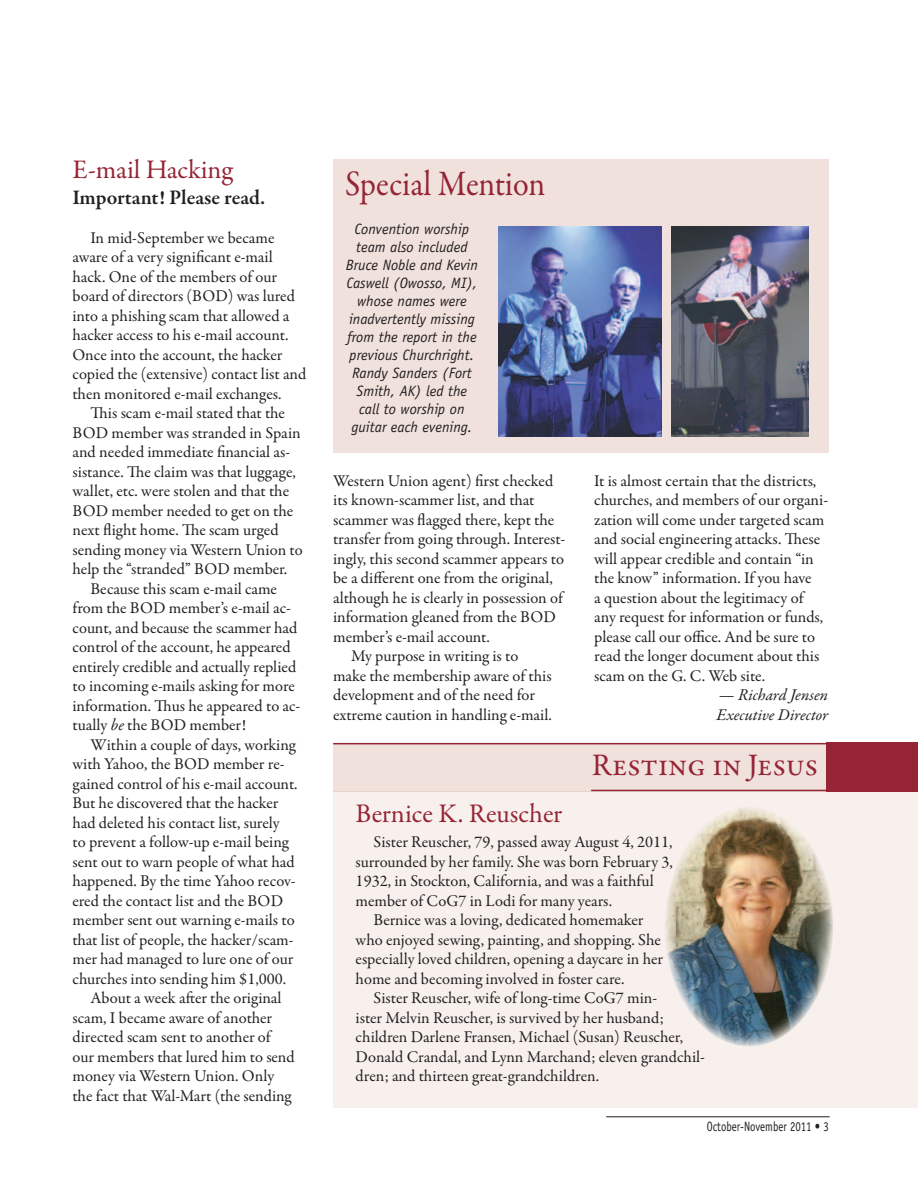
<style>
.page{position:relative;width:918px;height:1188px;background:#fff}
.page>*{position:absolute;margin:0;border:0;box-sizing:border-box;transform-origin:0 0}
.Title-CR{font:36px "Garamond Premr Pro";color:#952534;scale:.9 1}
.Main_Subhead{font:31.5px "Garamond Premr Pro";color:#952534}
.Main_Subhead-2{font:27px "Garamond Premr Pro";color:#952534}
.Main_text{font:600 21px "Garamond Premr Pro";color:#231f20}
.Main_text-2{font:16.5px/19.5px "Garamond Premr Pro";color:#231f20}
.Main_text-3{font:italic 16.5px "Garamond Premr Pro";color:#231f20}
.t1{font:italic 15px/18px "Officina Sans";color:#231f20;text-align:center}
.t2{font:13.5px "Officina Sans";color:#231f20;scale:.8 1}
.s1{font-style:italic}
</style>
<div class="page">
<hr style="left:606px;top:1116px;width:224px;height:1px;background:#231f20">
<div style="left:333px;top:159px;width:495px;height:294px;background:#f0e1dd"></div>
<div style="left:333px;top:744px;width:492px;height:48px;background:#f0e1dd"></div>
<div style="left:333px;top:792px;width:585px;height:316px;background:#f7f0ed"></div>
<div style="left:827px;top:742px;width:91px;height:50px;background:#952534"></div>
<hr style="left:333px;top:743px;width:508px;height:1px;background:#952534">
<hr style="left:591px;top:790px;width:239px;height:1px;background:#952534">
<img style="left:665px;top:807px;width:168px;height:239px">
<img style="left:498px;top:227px;width:163px;height:209px">
<img style="left:672px;top:226px;width:137px;height:210px">
<p class="Main_Subhead-2" style="left:73px;top:153px;width:162px">E-mail Hacking</p>
<p class="Main_text" style="left:73px;top:184px;width:194px">Important! Please read.</p>
<p class="Main_text-2" style="left:73px;top:228px;width:235px;text-indent:18px">In mid-September we became aware of a very significant e-mail hack. One of the members of our board of directors (BOD) was lured into a phishing scam that allowed a hacker access to his e-mail account.<br>Once into the account, the hacker copied the (extensive) contact list and then monitored e-mail exchanges.</p>
<p class="Main_text-2" style="left:73px;top:404px;width:232px;text-indent:18px">This scam e-mail stated that the BOD member was stranded in Spain and needed immediate financial as&shy;sistance. The claim was that luggage, wallet, etc. were stolen and that the BOD member needed to get on the next flight home. The scam urged sending money via Western Union to help the “stranded” BOD member.</p>
<p class="Main_text-2" style="left:73px;top:579px;width:229px;text-indent:18px">Because this scam e-mail came from the BOD member’s e-mail ac&shy;count, and because the scammer had control of the account, he appeared entirely credible and actually replied to incoming e-mails asking for more information. Thus he appeared to ac&shy;tually <span class="s1">be</span> the BOD member!</p>
<p class="Main_text-2" style="left:73px;top:735px;width:227px;text-indent:18px">Within a couple of days, working with Yahoo, the BOD member re&shy;gained control of his e-mail account.<br>But he discovered that the hacker had deleted his contact list, surely<br>to prevent a follow-up e-mail being sent out to warn people of what had happened. By the time Yahoo recov&shy;ered the contact list and the BOD member sent out warning e-mails to that list of people, the hacker/scam&shy;mer had managed to lure one of our churches into sending him $1,000.</p>
<p class="Main_text-2" style="left:73px;top:989px;width:224px;text-indent:18px">About a week after the original scam, I became aware of another directed scam sent to another of our members that lured him to send money via Western Union. Only the fact that Wal-Mart (the sending</p>
<p class="Title-CR" style="left:345px;top:162px;width:224px">Special Mention</p>
<p class="t1" style="left:346px;top:220px;width:134px">Convention worship team also included<br>Bruce Noble and Kevin<br>Caswell (Owosso, MI), whose names were inadvertently missing from the report in the previous Churchright.<br>Randy Sanders (Fort<br>Smith, AK) led the call to worship on guitar each evening.</p>
<p class="Main_text-2" style="left:333px;top:471px;width:234px">Western Union agent) first checked its known-scammer list, and that scammer was flagged there, kept the transfer from going through. Interest&shy;ingly, this second scammer appears to be a different one from the original, although he is clearly in possession of information gleaned from the BOD member’s e-mail account.</p>
<p class="Main_text-2" style="left:333px;top:647px;width:220px;text-indent:18px">My purpose in writing is to make the membership aware of this development and of the need for extreme caution in handling e-mail.</p>
<p class="Main_text-2" style="left:594px;top:471px;width:235px">It is almost certain that the districts, churches, and members of our organi&shy;zation will come under targeted scam and social engineering attacks. These will appear credible and contain “in the know” information. If you have<br>a question about the legitimacy of any request for information or funds, please call our office. And be sure to read the longer document about this scam on the G. C. Web site.</p>
<p class="Main_text-3" style="left:719px;top:685px;width:111px">— Richard Jensen</p>
<p class="Main_text-3" style="left:717px;top:704px;width:113px">Executive Director</p>
<p class="Main_Subhead" style="left:592px;top:746px;width:228px">Resting in Jesus</p>
<p class="Main_Subhead-2" style="left:356px;top:797px;width:208px">Bernice K. Reuscher</p>
<p class="Main_text-2" style="left:356px;top:833px;width:319px;text-indent:18px">Sister Reuscher, 79, passed away August 4, 2011, surrounded by her family. She was born February 3, 1932, in Stockton, California, and was a faithful member of CoG7 in Lodi for many years.</p>
<p class="Main_text-2" style="left:356px;top:911px;width:309px;text-indent:18px">Bernice was a loving, dedicated homemaker who enjoyed sewing, painting, and shopping. She especially loved children, opening a daycare in her home and becoming involved in foster care.</p>
<p class="Main_text-2" style="left:356px;top:989px;width:351px;text-indent:18px">Sister Reuscher, wife of long-time CoG7 min-<br>ister Melvin Reuscher, is survived by her husband; children Darlene Fransen, Michael (Susan) Reuscher, Donald Crandal, and Lynn Marchand; eleven grandchil&shy;dren; and thirteen great-grandchildren.</p>
<p class="t2" style="left:707px;top:1119px;width:154px">October-November 2011 • 3</p>
</div>
